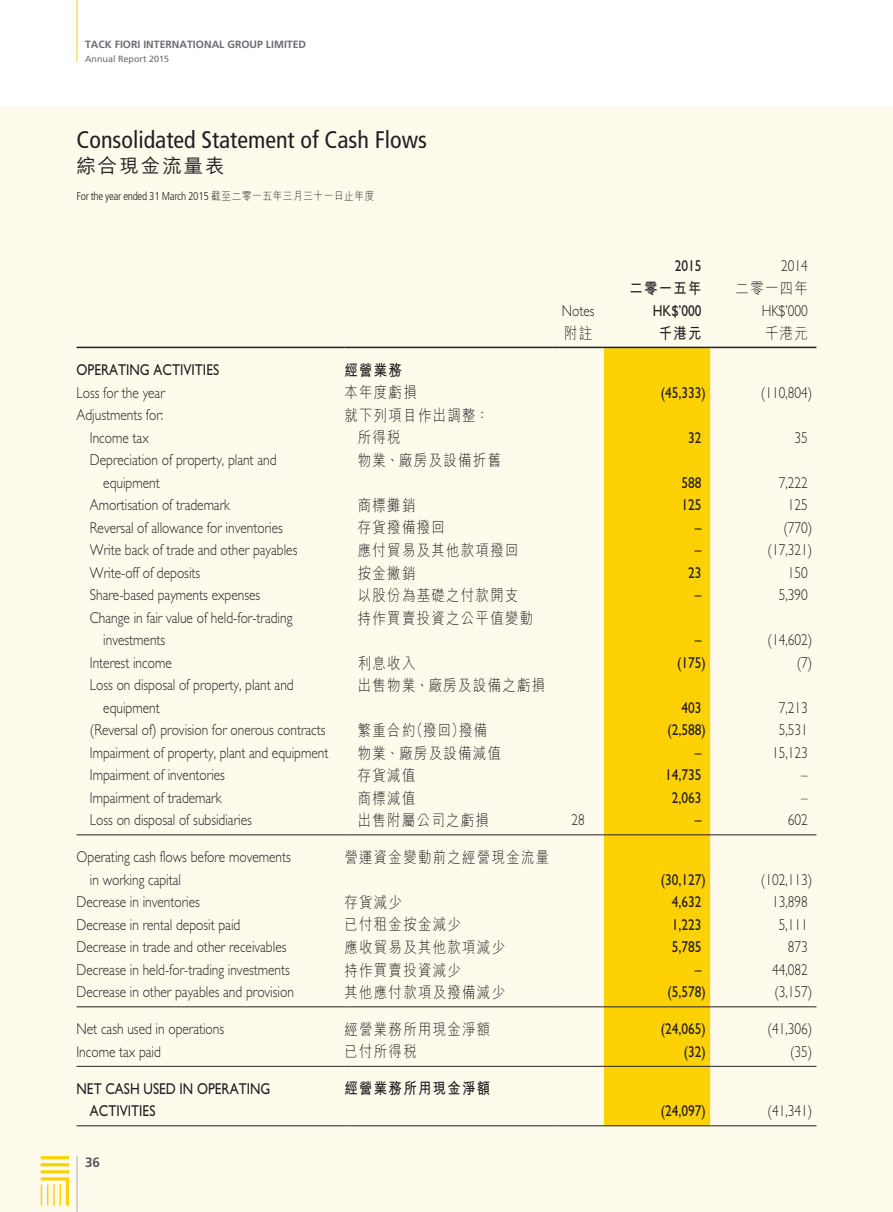
<style>
.page{position:relative;width:893px;height:1212px;background:#fff}
.page>*{position:absolute;margin:0;border:0;box-sizing:border-box;transform-origin:0 0}
.t1{font:condensed 24px "Frutiger LT Std";color:#231f20}
.t2{font:500 19.5px "M Hei HK";letter-spacing:.1em;color:#231f20}
.t3{font:300 15.75px/22.5px "Gill Sans Std";color:#231f20;scale:.85 1}
.t4{font:300 15.75px "M Hei HK";letter-spacing:.1em;color:#231f20;scale:.85 1}
.t5{font:15.75px/22.5px "Gill Sans Std";color:#231f20;scale:.85 1}
.t6{font:700 15.75px "M Hei HK";letter-spacing:.1em;color:#231f20;scale:.85 1}
.t7{font:700 13.5px "Frutiger LT Std";color:#57585a}
.t8{font:300 condensed 11.25px "Frutiger LT Std";letter-spacing:-.03em;color:#231f20}
.t9{font:700 10.5px "Frutiger LT Std";color:#6c6d70}
.t10{font:9px "Frutiger LT Std";color:#6c6d70}
.s1{font-family:"M Hei HK";font-stretch:normal}
</style>
<div class="page">
<div style="left:0;top:107px;width:893px;height:1105px;background:#fefbed"></div>
<hr style="left:77px;top:1156px;width:1px;height:56px;background:#a8a9ad">
<svg style="left:41px;top:1156px;width:28px;height:49px"></svg>
<hr style="left:77px;top:0;width:1px;height:62px;background:#fed105">
<div style="left:604px;top:348px;width:106px;height:777px;background:#fed105"></div>
<hr style="left:77px;top:347px;width:267px;height:1px;background:#231f20">
<hr style="left:344px;top:347px;width:209px;height:1px;background:#231f20">
<hr style="left:553px;top:347px;width:51px;height:1px;background:#231f20">
<hr style="left:604px;top:347px;width:106px;height:1px;background:#231f20">
<hr style="left:710px;top:347px;width:106px;height:1px;background:#231f20">
<hr style="left:77px;top:834px;width:267px;height:1px;background:#231f20">
<hr style="left:344px;top:834px;width:209px;height:1px;background:#231f20">
<hr style="left:553px;top:834px;width:51px;height:1px;background:#231f20">
<hr style="left:604px;top:834px;width:106px;height:1px;background:#231f20">
<hr style="left:710px;top:834px;width:106px;height:1px;background:#231f20">
<hr style="left:77px;top:1006px;width:267px;height:1px;background:#231f20">
<hr style="left:344px;top:1006px;width:209px;height:1px;background:#231f20">
<hr style="left:553px;top:1006px;width:51px;height:1px;background:#231f20">
<hr style="left:604px;top:1006px;width:106px;height:1px;background:#231f20">
<hr style="left:710px;top:1006px;width:106px;height:1px;background:#231f20">
<hr style="left:77px;top:1066px;width:267px;height:1px;background:#231f20">
<hr style="left:344px;top:1066px;width:209px;height:1px;background:#231f20">
<hr style="left:553px;top:1066px;width:51px;height:1px;background:#231f20">
<hr style="left:604px;top:1066px;width:106px;height:1px;background:#231f20">
<hr style="left:710px;top:1066px;width:106px;height:1px;background:#231f20">
<hr style="left:77px;top:1125px;width:267px;height:1px;background:#231f20">
<hr style="left:344px;top:1125px;width:209px;height:1px;background:#231f20">
<hr style="left:553px;top:1125px;width:51px;height:1px;background:#231f20">
<hr style="left:604px;top:1125px;width:106px;height:1px;background:#231f20">
<hr style="left:710px;top:1125px;width:106px;height:1px;background:#231f20">
<p class="t9" style="left:85px;top:38px;width:223px">TACK FIORI INTERNATIONAL GROUP LIMITED</p>
<p class="t10" style="left:85px;top:53px;width:86px">Annual Report 2015</p>
<h1 class="t1" style="left:77px;top:125px;width:352px">Consolidated Statement of Cash Flows</h1>
<p class="t2" style="left:77px;top:152px;width:150px">綜合現金流量表</p>
<p class="t8" style="left:77px;top:189px;width:299px">For the year ended 31 March 2015 <span class="s1">截至二零一五年三月三十一日止年度</span></p>
<p class="t5" style="left:675px;top:254px;width:33px">2015</p>
<p class="t3" style="left:781px;top:254px;width:33px">2014</p>
<p class="t6" style="left:629px;top:277px;width:87px">二零一五年</p>
<p class="t4" style="left:736px;top:280px;width:87px">二零一四年</p>
<p class="t3" style="left:562px;top:299px;width:40px">Notes</p>
<p class="t5" style="left:653px;top:299px;width:59px">HK$’000</p>
<p class="t3" style="left:762px;top:299px;width:56px">HK$’000</p>
<p class="t4" style="left:564px;top:325px;width:35px">附註</p>
<p class="t6" style="left:659px;top:322px;width:52px">千港元</p>
<p class="t4" style="left:765px;top:325px;width:52px">千港元</p>
<p class="t5" style="left:77px;top:359px;width:169px">OPERATING ACTIVITIES</p>
<p class="t6" style="left:344px;top:359px;width:69px">經營業務</p>
<p class="t3" style="left:77px;top:381px;width:105px">Loss for the year</p>
<p class="t4" style="left:344px;top:385px;width:87px">本年度虧損</p>
<p class="t5" style="left:661px;top:381px;width:54px">(45,333)</p>
<p class="t3" style="left:761px;top:381px;width:62px">(110,804)</p>
<p class="t3" style="left:77px;top:404px;width:104px">Adjustments for:</p>
<p class="t4" style="left:344px;top:407px;width:172px">就下列項目作出調整：</p>
<p class="t3" style="left:90px;top:426px;width:71px">Income tax</p>
<p class="t4" style="left:358px;top:430px;width:52px">所得稅</p>
<p class="t5" style="left:688px;top:426px;width:17px">32</p>
<p class="t3" style="left:794px;top:426px;width:17px">35</p>
<p class="t3" style="left:103px;top:449px;width:205px;text-indent:-13px">Depreciation of property, plant and equipment</p>
<p class="t4" style="left:358px;top:452px;width:170px">物業、廠房及設備折舊</p>
<p class="t5" style="left:681px;top:471px;width:25px">588</p>
<p class="t3" style="left:779px;top:471px;width:36px">7,222</p>
<p class="t3" style="left:90px;top:494px;width:166px">Amortisation of trademark</p>
<p class="t4" style="left:358px;top:497px;width:69px">商標攤銷</p>
<p class="t5" style="left:681px;top:494px;width:25px">125</p>
<p class="t3" style="left:788px;top:494px;width:25px">125</p>
<p class="t3" style="left:90px;top:516px;width:228px">Reversal of allowance for inventories</p>
<p class="t4" style="left:358px;top:520px;width:104px">存貨撥備撥回</p>
<p class="t5" style="left:695px;top:516px;width:9px">–</p>
<p class="t3" style="left:783px;top:516px;width:36px">(770)</p>
<p class="t3" style="left:90px;top:539px;width:246px">Write back of trade and other payables</p>
<p class="t4" style="left:358px;top:542px;width:191px">應付貿易及其他款項撥回</p>
<p class="t5" style="left:695px;top:539px;width:9px">–</p>
<p class="t3" style="left:768px;top:539px;width:54px">(17,321)</p>
<p class="t3" style="left:90px;top:561px;width:131px">Write-off of deposits</p>
<p class="t4" style="left:358px;top:565px;width:69px">按金撇銷</p>
<p class="t5" style="left:688px;top:561px;width:17px">23</p>
<p class="t3" style="left:788px;top:561px;width:25px">150</p>
<p class="t3" style="left:90px;top:584px;width:202px">Share-based payments expenses</p>
<p class="t4" style="left:358px;top:587px;width:191px">以股份為基礎之付款開支</p>
<p class="t5" style="left:695px;top:584px;width:9px">–</p>
<p class="t3" style="left:779px;top:584px;width:36px">5,390</p>
<p class="t3" style="left:103px;top:606px;width:224px;text-indent:-13px">Change in fair value of held-for-trading investments</p>
<p class="t4" style="left:358px;top:610px;width:208px">持作買賣投資之公平值變動</p>
<p class="t5" style="left:695px;top:629px;width:9px">–</p>
<p class="t3" style="left:768px;top:629px;width:54px">(14,602)</p>
<p class="t3" style="left:90px;top:651px;width:98px">Interest income</p>
<p class="t4" style="left:358px;top:655px;width:69px">利息收入</p>
<p class="t5" style="left:677px;top:651px;width:35px">(175)</p>
<p class="t3" style="left:797px;top:651px;width:20px">(7)</p>
<p class="t3" style="left:103px;top:674px;width:225px;text-indent:-13px">Loss on disposal of property, plant and equipment</p>
<p class="t4" style="left:358px;top:677px;width:222px">出售物業、廠房及設備之虧損</p>
<p class="t5" style="left:681px;top:696px;width:25px">403</p>
<p class="t3" style="left:779px;top:696px;width:36px">7,213</p>
<p class="t3" style="left:90px;top:719px;width:279px">(Reversal of) provision for onerous contracts</p>
<p class="t4" style="left:358px;top:722px;width:154px">繁重合約（撥回）撥備</p>
<p class="t5" style="left:668px;top:719px;width:47px">(2,588)</p>
<p class="t3" style="left:779px;top:719px;width:36px">5,531</p>
<p class="t3" style="left:90px;top:741px;width:282px">Impairment of property, plant and equipment</p>
<p class="t4" style="left:358px;top:745px;width:170px">物業、廠房及設備減值</p>
<p class="t5" style="left:695px;top:741px;width:9px">–</p>
<p class="t3" style="left:772px;top:741px;width:44px">15,123</p>
<p class="t3" style="left:90px;top:764px;width:160px">Impairment of inventories</p>
<p class="t4" style="left:358px;top:767px;width:69px">存貨減值</p>
<p class="t5" style="left:665px;top:764px;width:44px">14,735</p>
<p class="t3" style="left:801px;top:764px;width:9px">–</p>
<p class="t3" style="left:90px;top:786px;width:156px">Impairment of trademark</p>
<p class="t4" style="left:358px;top:790px;width:69px">商標減值</p>
<p class="t5" style="left:672px;top:786px;width:36px">2,063</p>
<p class="t3" style="left:801px;top:786px;width:9px">–</p>
<p class="t3" style="left:90px;top:809px;width:192px">Loss on disposal of subsidiaries</p>
<p class="t4" style="left:358px;top:812px;width:156px">出售附屬公司之虧損</p>
<p class="t3" style="left:572px;top:809px;width:17px">28</p>
<p class="t5" style="left:695px;top:809px;width:9px">–</p>
<p class="t3" style="left:788px;top:809px;width:25px">602</p>
<p class="t3" style="left:90px;top:846px;width:238px;text-indent:-13px">Operating cash flows before movements in working capital</p>
<p class="t4" style="left:344px;top:849px;width:242px">營運資金變動前之經營現金流量</p>
<p class="t5" style="left:661px;top:868px;width:54px">(30,127)</p>
<p class="t3" style="left:761px;top:868px;width:62px">(102,113)</p>
<p class="t3" style="left:77px;top:891px;width:147px">Decrease in inventories</p>
<p class="t4" style="left:344px;top:894px;width:69px">存貨減少</p>
<p class="t5" style="left:672px;top:891px;width:36px">4,632</p>
<p class="t3" style="left:772px;top:891px;width:44px">13,898</p>
<p class="t3" style="left:77px;top:913px;width:194px">Decrease in rental deposit paid</p>
<p class="t4" style="left:344px;top:917px;width:139px">已付租金按金減少</p>
<p class="t5" style="left:672px;top:913px;width:36px">1,223</p>
<p class="t3" style="left:779px;top:913px;width:36px">5,111</p>
<p class="t3" style="left:77px;top:936px;width:248px">Decrease in trade and other receivables</p>
<p class="t4" style="left:344px;top:939px;width:191px">應收貿易及其他款項減少</p>
<p class="t5" style="left:672px;top:936px;width:36px">5,785</p>
<p class="t3" style="left:788px;top:936px;width:25px">873</p>
<p class="t3" style="left:77px;top:958px;width:253px">Decrease in held-for-trading investments</p>
<p class="t4" style="left:344px;top:962px;width:139px">持作買賣投資減少</p>
<p class="t5" style="left:695px;top:958px;width:9px">–</p>
<p class="t3" style="left:772px;top:958px;width:44px">44,082</p>
<p class="t3" style="left:77px;top:981px;width:257px">Decrease in other payables and provision</p>
<p class="t4" style="left:344px;top:984px;width:191px">其他應付款項及撥備減少</p>
<p class="t5" style="left:668px;top:981px;width:47px">(5,578)</p>
<p class="t3" style="left:774px;top:981px;width:46px">(3,157)</p>
<p class="t3" style="left:77px;top:1018px;width:175px">Net cash used in operations</p>
<p class="t4" style="left:344px;top:1021px;width:173px">經營業務所用現金淨額</p>
<p class="t5" style="left:661px;top:1018px;width:54px">(24,065)</p>
<p class="t3" style="left:768px;top:1018px;width:54px">(41,306)</p>
<p class="t3" style="left:77px;top:1040px;width:101px">Income tax paid</p>
<p class="t4" style="left:344px;top:1043px;width:87px">已付所得稅</p>
<p class="t5" style="left:684px;top:1040px;width:27px">(32)</p>
<p class="t3" style="left:790px;top:1040px;width:28px">(35)</p>
<p class="t5" style="left:90px;top:1077px;width:214px;text-indent:-13px">NET CASH USED IN OPERATING<br>ACTIVITIES</p>
<p class="t6" style="left:344px;top:1077px;width:173px">經營業務所用現金淨額</p>
<p class="t5" style="left:661px;top:1100px;width:54px">(24,097)</p>
<p class="t3" style="left:768px;top:1100px;width:54px">(41,341)</p>
<p class="t7" style="left:85px;top:1154px;width:17px">36</p>
</div>
